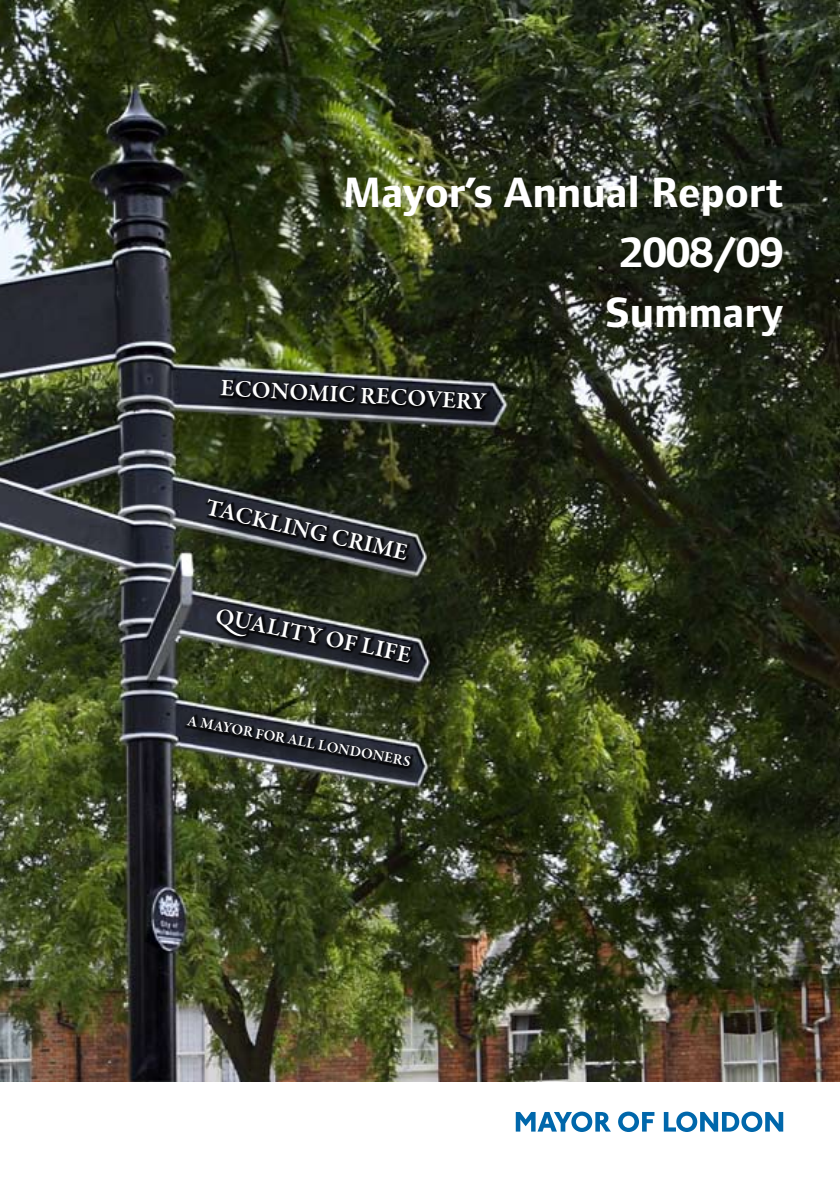
<style>
.page{position:relative;width:840px;height:1191px;background:#fff}
.page>*{position:absolute;margin:0;border:0;box-sizing:border-box;transform-origin:0 0}
.t1{font:700 44px/60px "Foundry Form Sans";color:#fff;text-align:right}
.t2{font:600 24px "Garamond Premr Pro";color:#fff}
.t3{font:600 15px "Garamond Premr Pro";color:#fff}
</style>
<div class="page">
<img style="left:0;top:0;width:839px;height:1081px">
<div style="left:189px;top:719px;width:242px;height:69px;background:#000;opacity:.75"></div>
<div style="left:178px;top:708px;width:246px;height:73px;background:#000;opacity:.31"></div>
<svg style="left:183px;top:711px;width:232px;height:59px;background:#393e39"></svg>
<div style="left:223px;top:382px;width:284px;height:50px;background:#000;opacity:.75"></div>
<div style="left:212px;top:371px;width:289px;height:54px;background:#000;opacity:.31"></div>
<svg style="left:216px;top:376px;width:275px;height:37px;background:#24262c"></svg>
<div style="left:219px;top:612px;width:214px;height:74px;background:#000;opacity:.75"></div>
<div style="left:208px;top:600px;width:218px;height:77px;background:#000;opacity:.31"></div>
<svg style="left:210px;top:601px;width:206px;height:73px;background:#343931"></svg>
<div style="left:210px;top:501px;width:219px;height:82px;background:#000;opacity:.75"></div>
<div style="left:199px;top:490px;width:222px;height:84px;background:#000;opacity:.31"></div>
<svg style="left:201px;top:493px;width:211px;height:72px;background:#2d312e"></svg>
<svg style="left:515px;top:1111px;width:95px;height:21px"></svg>
<svg style="left:618px;top:1111px;width:36px;height:21px"></svg>
<svg style="left:663px;top:1111px;width:119px;height:21px"></svg>
<h1 class="t1" style="left:343px;top:162px;width:441px">Mayor’s Annual Report<br>2008/09<br>Summary</h1>
<p class="t2" style="left:221px;top:373px;width:267px;rotate:3deg">ECONOMIC RECOVERY</p>
<p class="t2" style="left:209px;top:492px;width:208px;rotate:13deg">TACKLING CRIME</p>
<p class="t2" style="left:218px;top:602px;width:201px;rotate:11deg">QUALITY OF LIFE</p>
<p class="t3" style="left:189px;top:710px;width:228px;rotate:11deg">A MAYOR FOR ALL LONDONERS</p>
</div>
